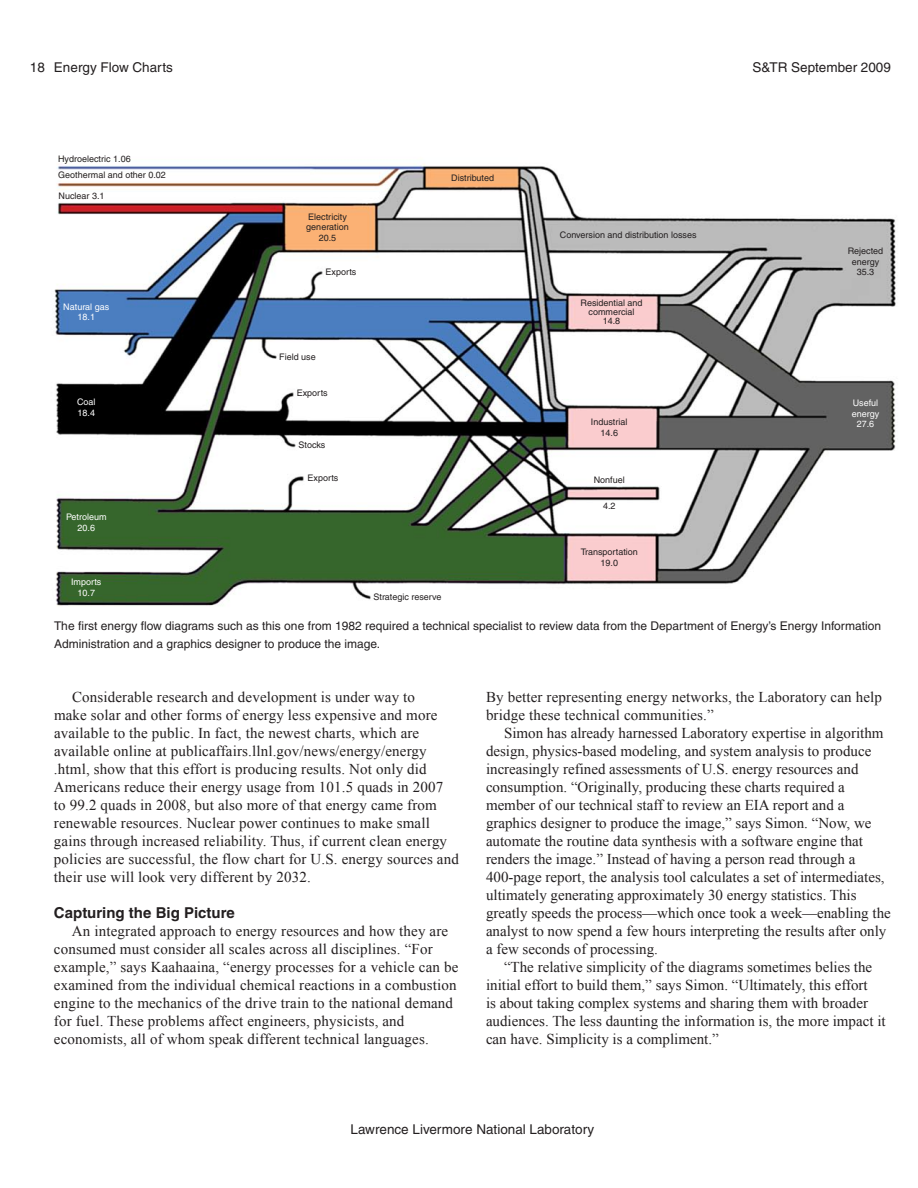
<style>
.page{position:relative;width:918px;height:1188px;background:#fff}
.page>*{position:absolute;margin:0;border:0;box-sizing:border-box;transform-origin:0 0}
.t1{font:15px/18px "Times New Roman";letter-spacing:.01em;color:#231f20}
.t2{font:700 15px "Helvetica";color:#231f20}
.t3{font:13.5px "Helvetica";color:#231f20}
.t4{font:12px/18px "Helvetica";color:#231f20}
.t5{font:9px/10.5px "Helvetica";color:#231f20;text-align:center}
.t6{font:9px/10.5px "Helvetica";color:#fff;text-align:center}
</style>
<div class="page">
<img style="left:54px;top:164px;width:842px;height:442px">
<p class="t3" style="left:30px;top:59px;width:17px">18</p>
<p class="t3" style="left:753px;top:59px;width:140px">S&amp;TR September 2009</p>
<p class="t3" style="left:54px;top:59px;width:120px">Energy Flow Charts</p>
<p class="t5" style="left:58px;top:150px;width:109px;line-height:16.5px;text-align:left">Hydroelectric 1.06<br>Geothermal and other 0.02</p>
<p class="t5" style="left:59px;top:190px;width:48px">Nuclear 3.1</p>
<p class="t6" style="left:63px;top:301px;width:47px">Natural gas<br>18.1</p>
<p class="t6" style="left:77px;top:397px;width:20px;text-align:left">Coal<br>18.4</p>
<p class="t6" style="left:66px;top:512px;width:42px">Petroleum<br>20.6</p>
<p class="t5" style="left:306px;top:211px;width:44px">Electricity generation<br>20.5</p>
<p class="t5" style="left:326px;top:267px;width:32px">Exports</p>
<p class="t5" style="left:279px;top:352px;width:38px">Field use</p>
<p class="t5" style="left:297px;top:388px;width:32px">Exports</p>
<p class="t5" style="left:299px;top:439px;width:28px">Stocks</p>
<p class="t5" style="left:308px;top:472px;width:32px">Exports</p>
<p class="t5" style="left:451px;top:172px;width:44px">Distributed</p>
<p class="t5" style="left:560px;top:229px;width:138px">Conversion and distribution losses</p>
<p class="t5" style="left:581px;top:299px;width:64px;line-height:9px">Residential and commercial<br>14.8</p>
<p class="t5" style="left:591px;top:417px;width:38px">Industrial<br>14.6</p>
<p class="t5" style="left:594px;top:475px;width:33px">Nonfuel</p>
<p class="t5" style="left:603px;top:500px;width:14px">4.2</p>
<p class="t5" style="left:581px;top:547px;width:59px">Transportation<br>19.0</p>
<p class="t5" style="left:848px;top:246px;width:37px">Rejected energy<br>35.3</p>
<p class="t6" style="left:852px;top:398px;width:29px">Useful energy<br>27.6</p>
<p class="t6" style="left:71px;top:577px;width:32px">Imports<br>10.7</p>
<p class="t5" style="left:374px;top:592px;width:69px">Strategic reserve</p>
<p class="t4" style="left:54px;top:617px;width:829px">The first energy flow diagrams such as this one from 1982 required a technical specialist to review data from the Department of Energy’s Energy Information<br>Administration and a graphics designer to produce the image.</p>
<p class="t1" style="left:54px;top:688px;width:406px;text-indent:18px">Considerable research and development is under way to<br>make solar and other forms of energy less expensive and more available to the public. In fact, the newest charts, which are available online at publicaffairs.llnl.gov/news/energy/energy .html, show that this effort is producing results. Not only did Americans reduce their energy usage from 101.5 quads in 2007<br>to 99.2 quads in 2008, but also more of that energy came from renewable resources. Nuclear power continues to make small gains through increased reliability. Thus, if current clean energy policies are successful, the flow chart for U.S. energy sources and their use will look very different by 2032.</p>
<p class="t2" style="left:54px;top:904px;width:182px">Capturing the Big Picture</p>
<p class="t1" style="left:54px;top:922px;width:406px;text-indent:18px">An integrated approach to energy resources and how they are consumed must consider all scales across all disciplines. “For example,” says Kaahaaina, “energy processes for a vehicle can be examined from the individual chemical reactions in a combustion engine to the mechanics of the drive train to the national demand for fuel. These problems affect engineers, physicists, and economists, all of whom speak different technical languages.</p>
<p class="t1" style="left:486px;top:688px;width:398px">By better representing energy networks, the Laboratory can help bridge these technical communities.”</p>
<p class="t1" style="left:486px;top:724px;width:406px;text-indent:18px">Simon has already harnessed Laboratory expertise in algorithm design, physics-based modeling, and system analysis to produce increasingly refined assessments of U.S. energy resources and consumption. “Originally, producing these charts required a member of our technical staff to review an EIA report and a graphics designer to produce the image,” says Simon. “Now, we automate the routine data synthesis with a software engine that renders the image.” Instead of having a person read through a 400-page report, the analysis tool calculates a set of intermediates, ultimately generating approximately 30 energy statistics. This greatly speeds the process—which once took a week—enabling the analyst to now spend a few hours interpreting the results after only a few seconds of processing.</p>
<p class="t1" style="left:486px;top:958px;width:401px;text-indent:18px">“The relative simplicity of the diagrams sometimes belies the initial effort to build them,” says Simon. “Ultimately, this effort<br>is about taking complex systems and sharing them with broader audiences. The less daunting the information is, the more impact it can have. Simplicity is a compliment.”</p>
<p class="t3" style="left:351px;top:1121px;width:245px">Lawrence Livermore National Laboratory</p>
</div>
